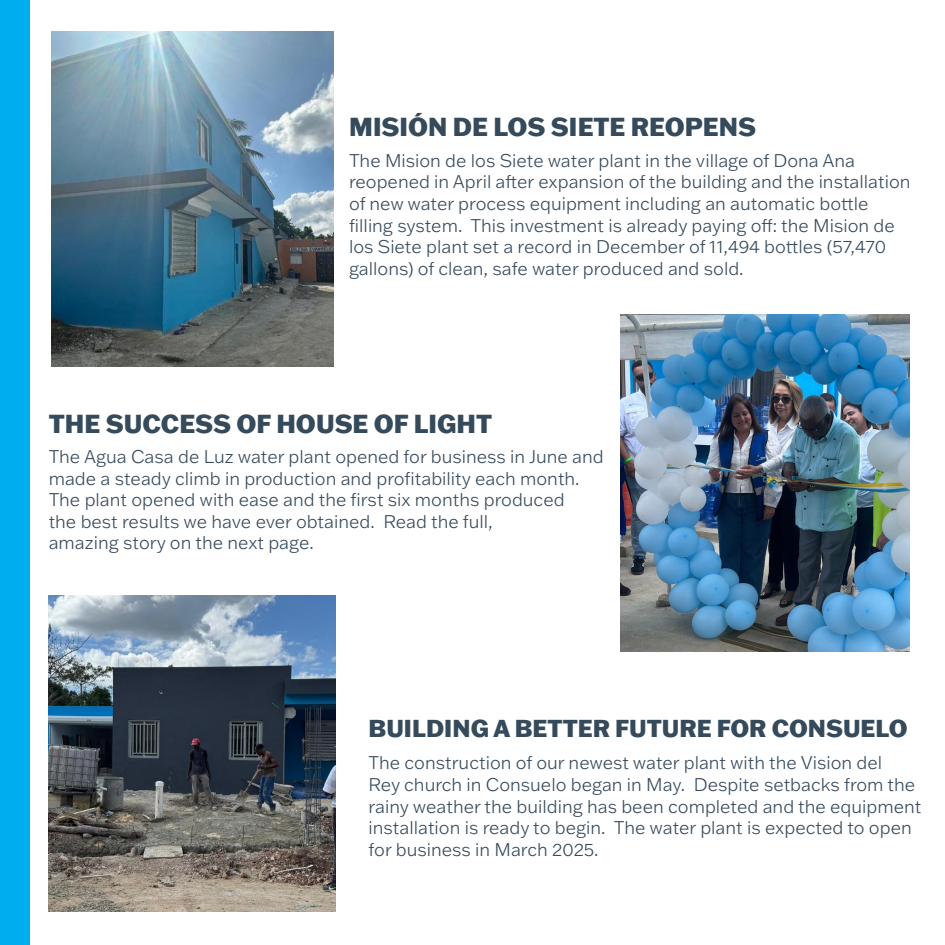
<style>
.page{position:relative;width:945px;height:945px;background:#fff}
.page>*{position:absolute;margin:0;border:0;box-sizing:border-box;transform-origin:0 0}
.t1{font:800 25.5px "Franklin Gothic ATF";color:#354a5b}
.t2{font:800 24px "Franklin Gothic ATF";color:#354a5b}
.t3{font:300 18px/21.6px "Franklin Gothic ATF";color:#364a5c}
</style>
<div class="page">
<div style="left:0;top:0;width:30px;height:945px;background:#00aeef"></div>
<img style="left:52px;top:32px;width:281px;height:335px">
<img style="left:48px;top:596px;width:287px;height:316px">
<img style="left:621px;top:315px;width:288px;height:337px">
<p class="t1" style="left:349px;top:109px;width:408px">MISIÓN DE LOS SIETE REOPENS</p>
<p class="t3" style="left:349px;top:149px;width:563px">The Mision de los Siete water plant in the village of Dona Ana reopened in April after expansion of the building and the installation of new water process equipment including an automatic bottle filling system. This investment is already paying off: the Mision de los Siete plant set a record in December of 11,494 bottles (57,470 gallons) of clean, safe water produced and sold.</p>
<p class="t1" style="left:49px;top:407px;width:445px">THE SUCCESS OF HOUSE OF LIGHT</p>
<p class="t3" style="left:49px;top:445px;width:557px">The Agua Casa de Luz water plant opened for business in June and made a steady climb in production and profitability each month.</p>
<p class="t3" style="left:49px;top:488px;width:518px">The plant opened with ease and the first six months produced</p>
<p class="t3" style="left:49px;top:510px;width:446px">the best results we have ever obtained. Read the full,</p>
<p class="t3" style="left:49px;top:532px;width:267px">amazing story on the next page.</p>
<p class="t2" style="left:369px;top:712px;width:541px">BUILDING A BETTER FUTURE FOR CONSUELO</p>
<p class="t3" style="left:369px;top:752px;width:555px">The construction of our newest water plant with the Vision del<br>Rey church in Consuelo began in May. Despite setbacks from the rainy weather the building has been completed and the equipment installation is ready to begin. The water plant is expected to open for business in March 2025.</p>
</div>
